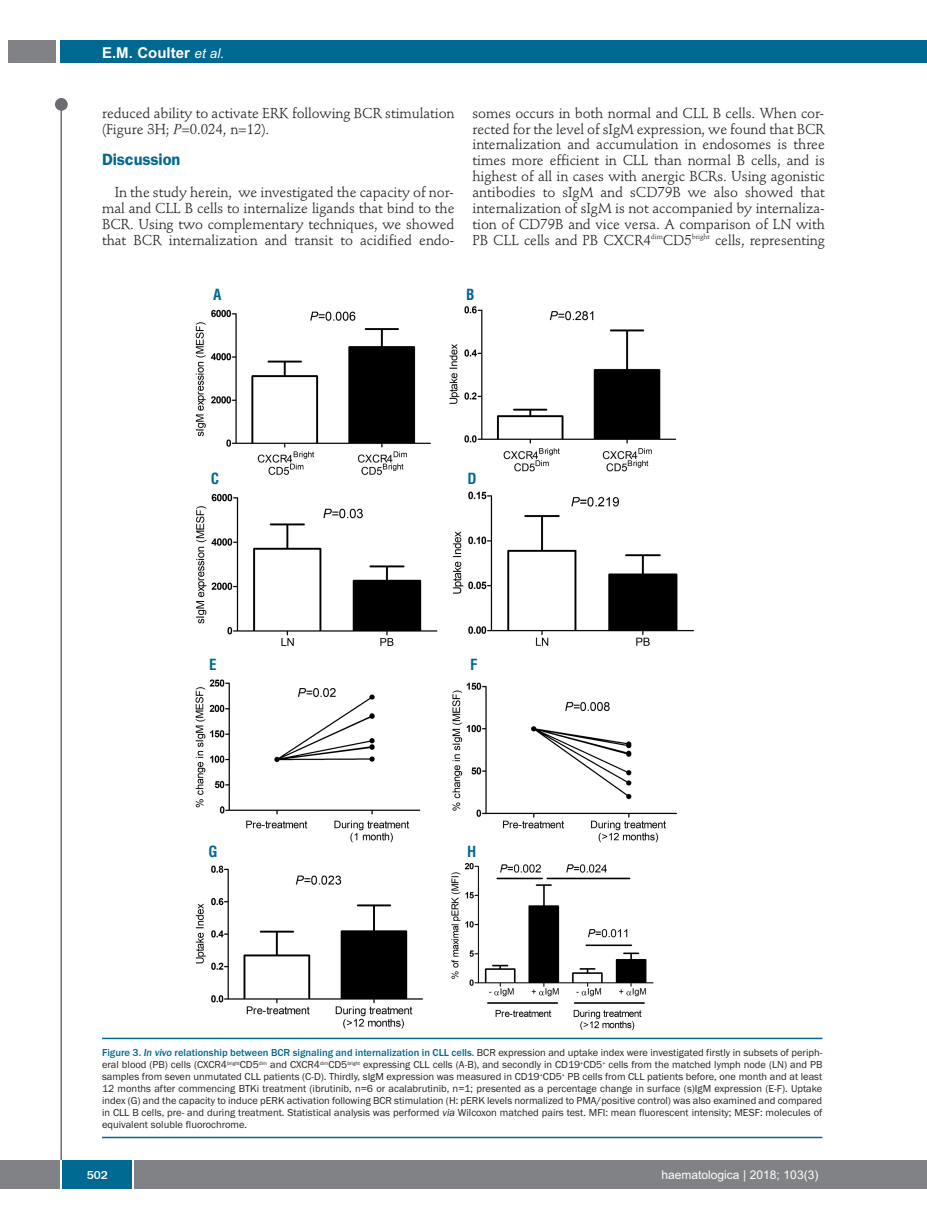
<style>
.page{position:relative;width:927px;height:1225px;background:#fff}
.page>*{position:absolute;margin:0;border:0;box-sizing:border-box;transform-origin:0 0}
.t1{font:600 16.5px "Franklin Gothic";letter-spacing:-.01em;color:#006991}
.t2{font:700 15px "Arial";color:#fff}
.t3{font:700 condensed 15px "Helvetica";color:#006991}
.t4{font:14.25px/15.9px "Stempel Schneidler";letter-spacing:-.005em;color:#231f20;text-align:justify}
.t5{font:12px "Arial";color:#fff}
.t6{font:500 12px "Franklin Gothic";color:#fff}
.t7{font:10.5px/12px "Franklin Gothic";color:#231f20;text-align:justify}
.s1{font-weight:400;font-style:italic;font-size:13.5px}
.s2{font-style:italic}
.s3{font-weight:500;color:#006991}
.s4{font-weight:500;font-style:italic;color:#006991}
</style>
<div class="page">
<div style="left:911px;top:40px;width:16px;height:22px;background:#006991"></div>
<div style="left:910px;top:1160px;width:17px;height:28px;background:#808285"></div>
<div style="left:55px;top:98px;width:13px;height:13px;background:#6c6d70;border-radius:50%"></div>
<hr style="left:60px;top:101px;width:2px;height:1061px;background:#6c6d70">
<div style="left:60px;top:40px;width:852px;height:22px;background:#006991"></div>
<div style="left:9px;top:40px;width:47px;height:22px;background:#808285"></div>
<div style="left:0;top:1160px;width:911px;height:28px;background:#808285"></div>
<div style="left:62px;top:1160px;width:71px;height:28px;background:#006991"></div>
<hr style="left:60px;top:1160px;width:2px;height:28px;background:#fff">
<svg style="left:133px;top:1160px;width:1px;height:28px"></svg>
<img style="left:171px;top:297px;width:573px;height:743px">
<hr style="left:102px;top:1037px;width:720px;height:2px;background:#006991">
<hr style="left:102px;top:1136px;width:720px;height:2px;background:#006991">
<h2 class="t2" style="left:102px;top:44px;width:124px">E.M. Coulter <span class="s1">et al.</span></h2>
<h3 class="t4" style="left:102px;top:106px;width:354px">reduced ability to activate ERK following BCR stimulation (Figure 3H; <span class="s2">P</span>=0.024, n=12).</h3>
<h1 class="t1" style="left:102px;top:154px;width:80px">Discussion</h1>
<h3 class="t4" style="left:102px;top:185px;width:354px;text-indent:13px">In the study herein, we investigated the capacity of nor&shy;mal and CLL B cells to internalize ligands that bind to the BCR. Using two complementary techniques, we showed that BCR internalization and transit to acidified endo-</h3>
<p class="t4" style="left:472px;top:106px;width:354px">somes occurs in both normal and CLL B cells. When cor&shy;rected for the level of sIgM expression, we found that BCR internalization and accumulation in endosomes is three times more efficient in CLL than normal B cells, and is highest of all in cases with anergic BCRs. Using agonistic antibodies to sIgM and sCD79B we also showed that internalization of sIgM is not accompanied by internaliza&shy;tion of CD79B and vice versa. A comparison of LN with PB CLL cells and PB CXCR4<sup>dim</sup>CD5<sup>bright</sup> cells, representing</p>
<h2 class="t3" style="left:213px;top:286px;width:10px">A</h2>
<h2 class="t3" style="left:466px;top:286px;width:10px">B</h2>
<h2 class="t3" style="left:211px;top:470px;width:10px">C</h2>
<h2 class="t3" style="left:467px;top:470px;width:11px">D</h2>
<h2 class="t3" style="left:209px;top:656px;width:9px">E</h2>
<h2 class="t3" style="left:470px;top:656px;width:9px">F</h2>
<h2 class="t3" style="left:208px;top:843px;width:11px">G</h2>
<h2 class="t3" style="left:467px;top:843px;width:11px">H</h2>
<p class="t7" style="left:102px;top:1046px;width:722px"><span class="s3">Figure 3.</span> <span class="s4">In vivo</span> <span class="s3">relationship between BCR signaling and internalization in CLL cells.</span> BCR expression and uptake index were investigated firstly in subsets of periph&shy;eral blood (PB) cells (CXCR4<sup>bright</sup>CD5<sup>dim</sup> and CXCR4<sup>dim</sup>CD5<sup>bright</sup> expressing CLL cells (A-B), and secondly in CD19<sup>+</sup>CD5<sup>+</sup> cells from the matched lymph node (LN) and PB samples from seven unmutated CLL patients (C-D). Thirdly, sIgM expression was measured in CD19<sup>+</sup>CD5<sup>+</sup> PB cells from CLL patients before, one month and at least 12 months after commencing BTKi treatment (ibrutinib, n=6 or acalabrutinib, n=1; presented as a percentage change in surface (s)IgM expression (E-F). Uptake index (G) and the capacity to induce pERK activation following BCR stimulation (H: pERK levels normalized to PMA/positive control) was also examined and compared in CLL B cells, pre- and during treatment. Statistical analysis was performed <span class="s2">via</span> Wilcoxon matched pairs test. MFI: mean fluorescent intensity; MESF: molecules of equivalent soluble fluorochrome.</p>
<p class="t6" style="left:87px;top:1167px;width:23px">502</p>
<p class="t5" style="left:661px;top:1167px;width:158px">haematologica | 2018; 103(3)</p>
</div>
